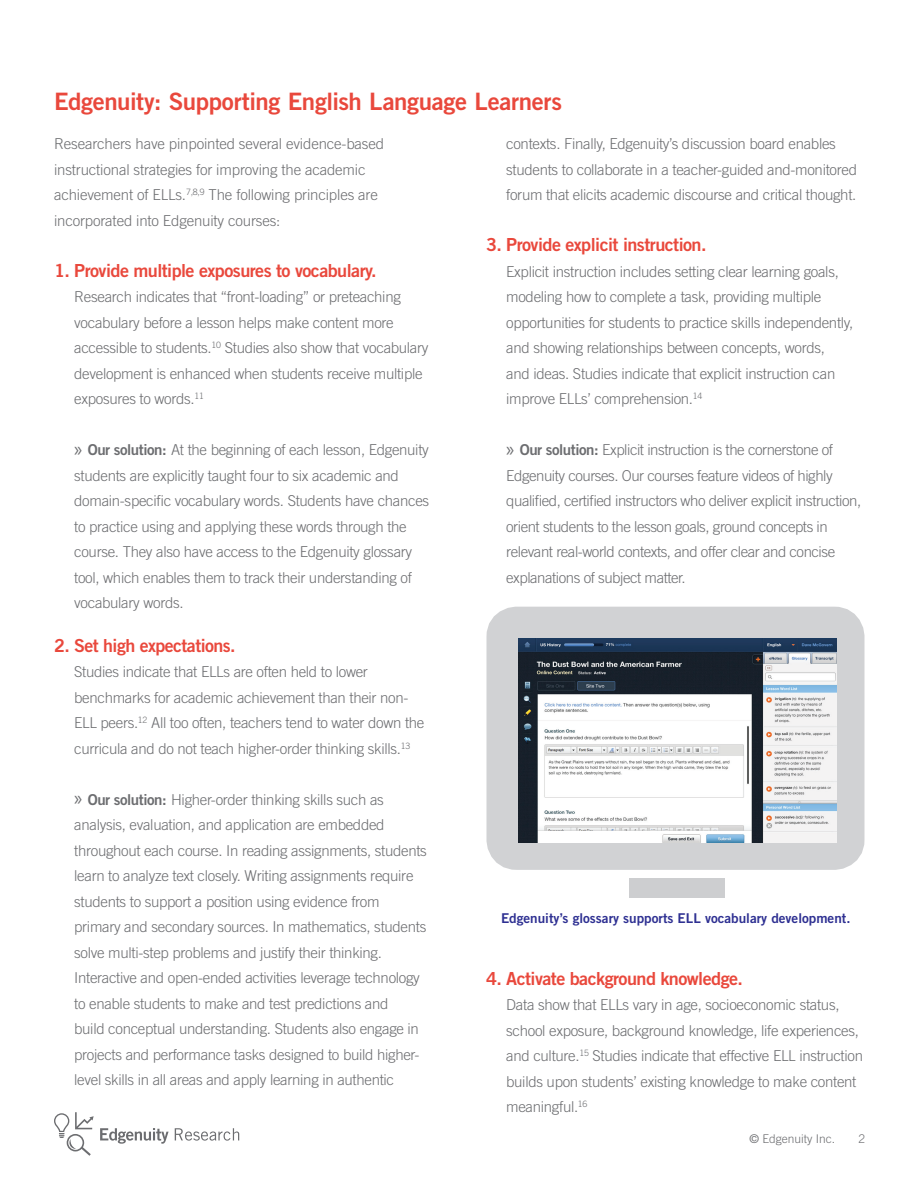
<style>
.page{position:relative;width:918px;height:1188px;background:#fff}
.page>*{position:absolute;margin:0;border:0;box-sizing:border-box;transform-origin:0 0}
.t1{font:24px "Trade Gothic LT Std Bd 2";letter-spacing:-.015em;color:#e9483c}
.t2{font:18px "Trade Gothic LT Std Bd 2";letter-spacing:-.03em;color:#e9483c}
.t3{font:300 15px/25.5px "Trade Gothic LT Std";letter-spacing:-.02em;color:#6c6d70}
.t4{font:13.5px "Trade Gothic LT Std Bd 2";color:#2e3092}
.t5{font:300 12px "Trade Gothic LT Std";color:#6c6d70}
.s1{font-family:"Myriad Pro";font-weight:400;font-size:21px}
.s2{font-family:"Trade Gothic LT Std Bd 2";font-weight:400}
.s3{font-weight:400}
</style>
<div class="page">
<svg style="left:100px;top:1128px;width:69px;height:16px"></svg>
<svg style="left:175px;top:1128px;width:64px;height:13px"></svg>
<svg style="left:54px;top:1112px;width:40px;height:44px"></svg>
<div style="left:486px;top:607px;width:378px;height:263px;border:33px solid #d1d2d4;border-radius:14px"></div>
<div style="left:629px;top:878px;width:96px;height:20px;background:#cdced0"></div>
<img style="left:519px;top:639px;width:317px;height:204px">
<h1 class="t1" style="left:54px;top:86px;width:510px">Edgenuity: Supporting English Language Learners</h1>
<p class="t3" style="left:54px;top:131px;width:332px">Researchers have pinpointed several evidence-based instructional strategies for improving the academic achievement of ELLs.<sup>7,8,9</sup> The following principles are incorporated into Edgenuity courses:</p>
<p class="t2" style="left:54px;top:259px;width:324px">1. Provide multiple exposures to vocabulary.</p>
<p class="t3" style="left:74px;top:284px;width:356px">Research indicates that “front-loading” or preteaching vocabulary before a lesson helps make content more accessible to students.<sup>10</sup> Studies also show that vocabulary development is enhanced when students receive multiple exposures to words.<sup>11</sup></p>
<p class="t3" style="left:74px;top:437px;width:356px"><span class="s1">»</span> <span class="s2">Our solution:</span> At the beginning of each lesson, Edgenuity students are explicitly taught four to six academic and domain-specific vocabulary words. Students have chances to practice using and applying these words through the course. They also have access to the Edgenuity glossary tool, which enables them to track their understanding of vocabulary words.</p>
<p class="t2" style="left:54px;top:634px;width:183px">2. Set high expectations.</p>
<p class="t3" style="left:74px;top:659px;width:352px">Studies indicate that ELLs are often held to lower benchmarks for academic achievement than their non-ELL peers.<sup>12</sup> All too often, teachers tend to water down the curricula and do not teach higher-order thinking skills.<sup>13</sup></p>
<p class="t3" style="left:74px;top:786px;width:354px"><span class="s1">»</span> <span class="s2">Our solution:</span> Higher-order thinking skills such as analysis, evaluation, and application are embedded throughout each course. In reading assignments, students learn to analyze text closely. Writing assignments require students to support a position using evidence from primary and secondary sources. In mathematics, students solve multi-step problems and justify their thinking.<br>Interactive and open-ended activities leverage technology to enable students to make and test predictions and<br>build conceptual understanding. Students also engage in projects and performance tasks designed to build higher&shy;level skills in all areas and apply learning in authentic</p>
<p class="t3" style="left:506px;top:131px;width:352px">contexts. Finally, Edgenuity’s discussion board enables students to collaborate in a teacher-guided and-monitored forum that elicits academic discourse and critical thought.</p>
<p class="t2" style="left:486px;top:233px;width:222px">3. Provide explicit instruction.</p>
<p class="t3" style="left:506px;top:258px;width:349px">Explicit instruction includes setting clear learning goals, modeling how to complete a task, providing multiple opportunities for students to practice skills independently, and showing relationships between concepts, words,<br>and ideas. Studies indicate that explicit instruction can improve ELLs’ comprehension.<sup>14</sup></p>
<p class="t3" style="left:506px;top:437px;width:357px"><span class="s1">»</span> <span class="s2">Our solution:</span> Explicit instruction is the cornerstone of Edgenuity courses. Our courses feature videos of highly qualified, certified instructors who deliver explicit instruction, orient students to the lesson goals, ground concepts in relevant real-world contexts, and offer clear and concise explanations of subject matter.</p>
<p class="t4" style="left:501px;top:910px;width:351px">Edgenuity’s glossary supports ELL vocabulary development.</p>
<p class="t2" style="left:486px;top:967px;width:259px">4. Activate background knowledge.</p>
<p class="t3" style="left:506px;top:992px;width:358px">Data show that ELLs vary in age, socioeconomic status, school exposure, background knowledge, life experiences, and culture.<sup>15</sup> Studies indicate that effective ELL instruction builds upon students’ existing knowledge to make content meaningful.<sup>16</sup></p>
<p class="t5" style="left:749px;top:1131px;width:87px"><span class="s3">©</span> Edgenuity Inc.</p>
<p class="t5" style="left:858px;top:1131px;width:8px">2</p>
</div>
